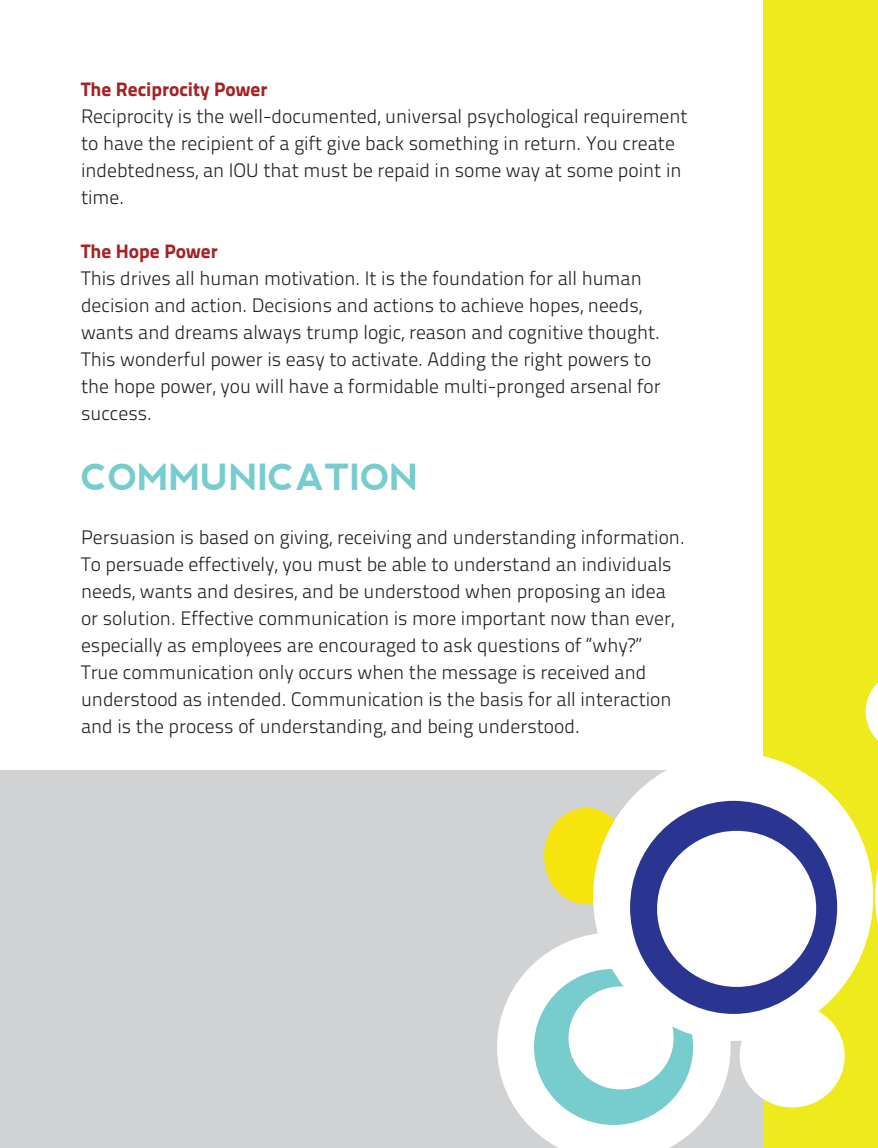
<style>
.page{position:relative;width:878px;height:1148px;background:#fff}
.page>*{position:absolute;margin:0;border:0;box-sizing:border-box;transform-origin:0 0}
.t1{font:700 36px "nevis";color:#77ccce}
.t2{font:19.5px/27px "Titillium Text 25 L 250 wt";color:#231f20}
.t3{font:19.5px "Titillium Text 25 L 999 wt";color:#a52227}
</style>
<div class="page">
<div style="left:0;top:770px;width:878px;height:378px;background:#d1d2d4"></div>
<div style="left:763px;top:0;width:115px;height:1148px;background:#efea1b"></div>
<svg style="left:875px;top:869px;width:3px;height:56px"></svg>
<svg style="left:497px;top:932px;width:233px;height:216px;fill:#fff"></svg>
<div style="left:534px;top:968px;width:159px;height:156px;background:#77ccce;border-radius:50%"></div>
<div style="left:568px;top:986px;width:105px;height:103px;background:#fff;border-radius:50%"></div>
<div style="left:739px;top:1004px;width:105px;height:103px;background:#fff;border-radius:50%"></div>
<svg style="left:865px;top:682px;width:13px;height:59px"></svg>
<div style="left:544px;top:807px;width:85px;height:97px;background:#f5e40e;border-radius:50%"></div>
<div style="left:593px;top:752px;width:280px;height:288px;background:#fff;border-radius:50%"></div>
<div style="left:630px;top:800px;width:207px;height:213px;background:#293591;border-radius:50%"></div>
<div style="left:657px;top:830px;width:159px;height:156px;background:#fff;border-radius:50%"></div>
<p class="t3" style="left:81px;top:73px;width:188px">The Reciprocity Power</p>
<p class="t2" style="left:81px;top:101px;width:608px">Reciprocity is the well-documented, universal psychological requirement to have the recipient of a gift give back something in return. You create indebtedness, an IOU that must be repaid in some way at some point in time.</p>
<p class="t3" style="left:81px;top:235px;width:138px">The Hope Power</p>
<p class="t2" style="left:81px;top:263px;width:581px">This drives all human motivation. It is the foundation for all human decision and action. Decisions and actions to achieve hopes, needs, wants and dreams always trump logic, reason and cognitive thought.<br>This wonderful power is easy to activate. Adding the right powers to the hope power, you will have a formidable multi-pronged arsenal for success.</p>
<h1 class="t1" style="left:81px;top:456px;width:339px">COMMUNICATION</h1>
<p class="t2" style="left:81px;top:522px;width:605px">Persuasion is based on giving, receiving and understanding information.<br>To persuade effectively, you must be able to understand an individuals needs, wants and desires, and be understood when proposing an idea or solution. Effective communication is more important now than ever, especially as employees are encouraged to ask questions of “why?”<br>True communication only occurs when the message is received and understood as intended. Communication is the basis for all interaction and is the process of understanding, and being understood.</p>
</div>
